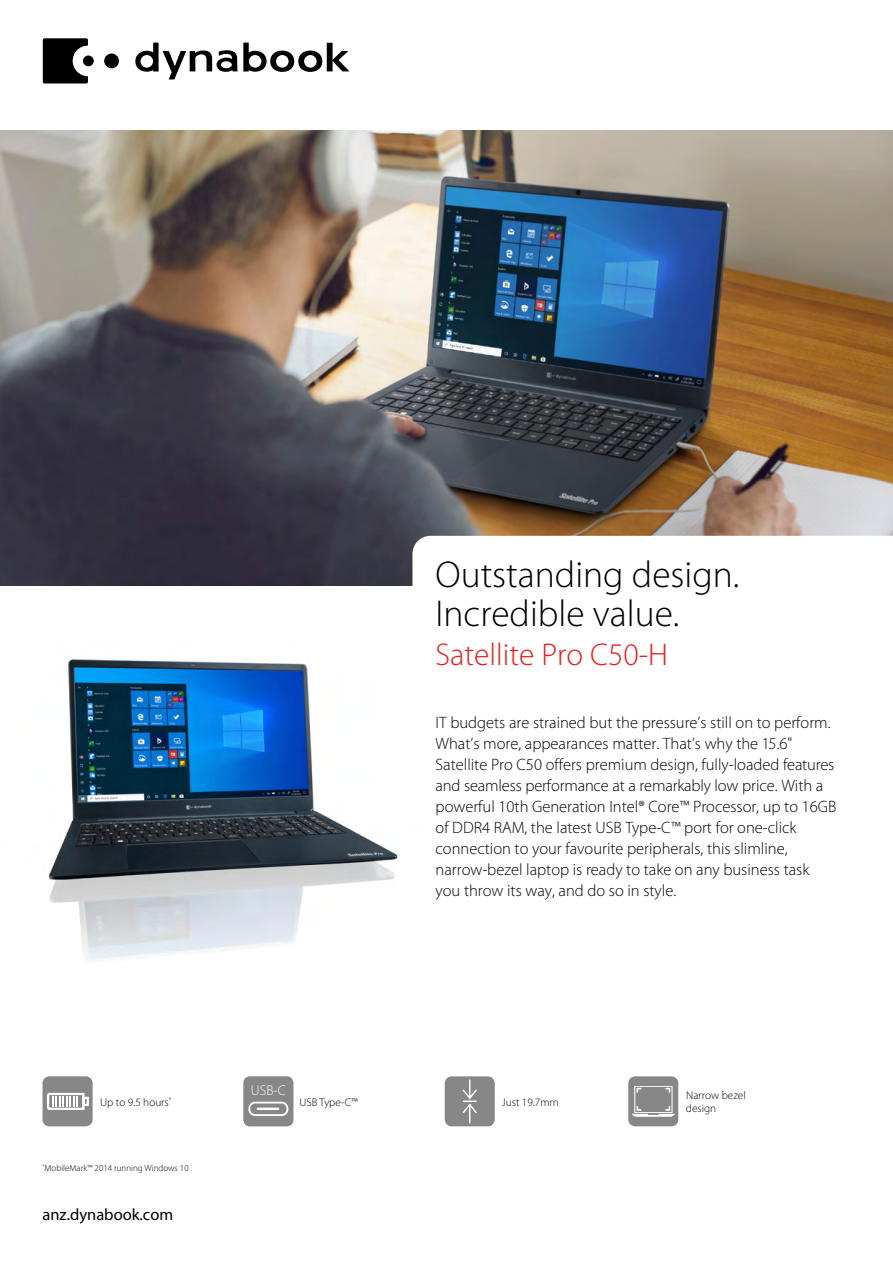
<style>
.page{position:relative;width:893px;height:1263px;background:#fff}
.page>*{position:absolute;margin:0;border:0;box-sizing:border-box;transform-origin:0 0}
.t1{font:300 37.5px/39px "Myriad Pro";color:#000}
.t2{font:300 31.5px "Myriad Pro";color:#e61e1e}
.t3{font:300 16.5px/21px "Myriad Pro";color:#000}
.t4{font:16.5px "Myriad Pro";color:#000}
.t5{font:300 14.1px "Myriad Pro";color:#fff}
.t6{font:300 11.25px "Myriad Pro";color:#000}
.t7{font:300 9px "Myriad Pro";color:#000}
</style>
<div class="page">
<svg style="left:43px;top:38px;width:45px;height:46px;background:#2d2d2d"></svg>
<div style="left:83px;top:56px;width:11px;height:10px;background:#000;border-radius:50%"></div>
<div style="left:104px;top:54px;width:15px;height:14px;background:#000;border-radius:50%"></div>
<svg style="left:135px;top:43px;width:214px;height:36px"></svg>
<div style="left:445px;top:1076px;width:50px;height:50px;background:#878787;border-radius:7px"></div>
<div style="left:628px;top:1076px;width:50px;height:50px;background:#878787;border-radius:7px"></div>
<div style="left:43px;top:1076px;width:50px;height:50px;background:#878787;border-radius:7px"></div>
<svg style="left:47px;top:1092px;width:42px;height:18px"></svg>
<div style="left:243px;top:1076px;width:50px;height:50px;background:#878787;border-radius:7px"></div>
<div style="left:248px;top:1102px;width:40px;height:14px;border:2px solid #fff;border-radius:6px"></div>
<hr style="left:258px;top:1107px;width:20px;height:3px;background:#fff">
<img style="left:49px;top:659px;width:349px;height:302px">
<img style="left:0;top:130px;width:893px;height:455px">
<svg style="left:412px;top:536px;width:481px;height:50px"></svg>
<svg style="left:462px;top:1079px;width:15px;height:45px"></svg>
<svg style="left:632px;top:1086px;width:43px;height:31px"></svg>
<h1 class="t1" style="left:436px;top:555px;width:305px">Outstanding design.<br>Incredible value.</h1>
<h2 class="t2" style="left:436px;top:636px;width:234px">Satellite Pro C50-H</h2>
<p class="t3" style="left:436px;top:711px;width:402px">IT budgets are strained but the pressure’s still on to perform.<br>What’s more, appearances matter. That’s why the 15.6" Satellite Pro C50 offers premium design, fully-loaded features and seamless performance at a remarkably low price. With a powerful 10th Generation Intel® Core™ Processor, up to 16GB of DDR4 RAM, the latest USB Type-C™ port for one-click connection to your favourite peripherals, this slimline, narrow-bezel laptop is ready to take on any business task you throw its way, and do so in style.</p>
<p class="t5" style="left:251px;top:1081px;width:36px">USB-C</p>
<p class="t6" style="left:100px;top:1095px;width:73px">Up to 9.5 hours<sup>*</sup></p>
<p class="t6" style="left:300px;top:1095px;width:60px">USB Type-C™</p>
<p class="t6" style="left:502px;top:1095px;width:58px">Just 19.7mm</p>
<p class="t7" style="left:43px;top:1162px;width:148px"><sup>*</sup>MobileMark™ 2014 running Windows 10</p>
<p class="t4" style="left:43px;top:1205px;width:132px">anz.dynabook.com</p>
<p class="t6" style="left:686px;top:1088px;width:61px">Narrow bezel</p>
<p class="t6" style="left:686px;top:1102px;width:32px">design</p>
</div>
